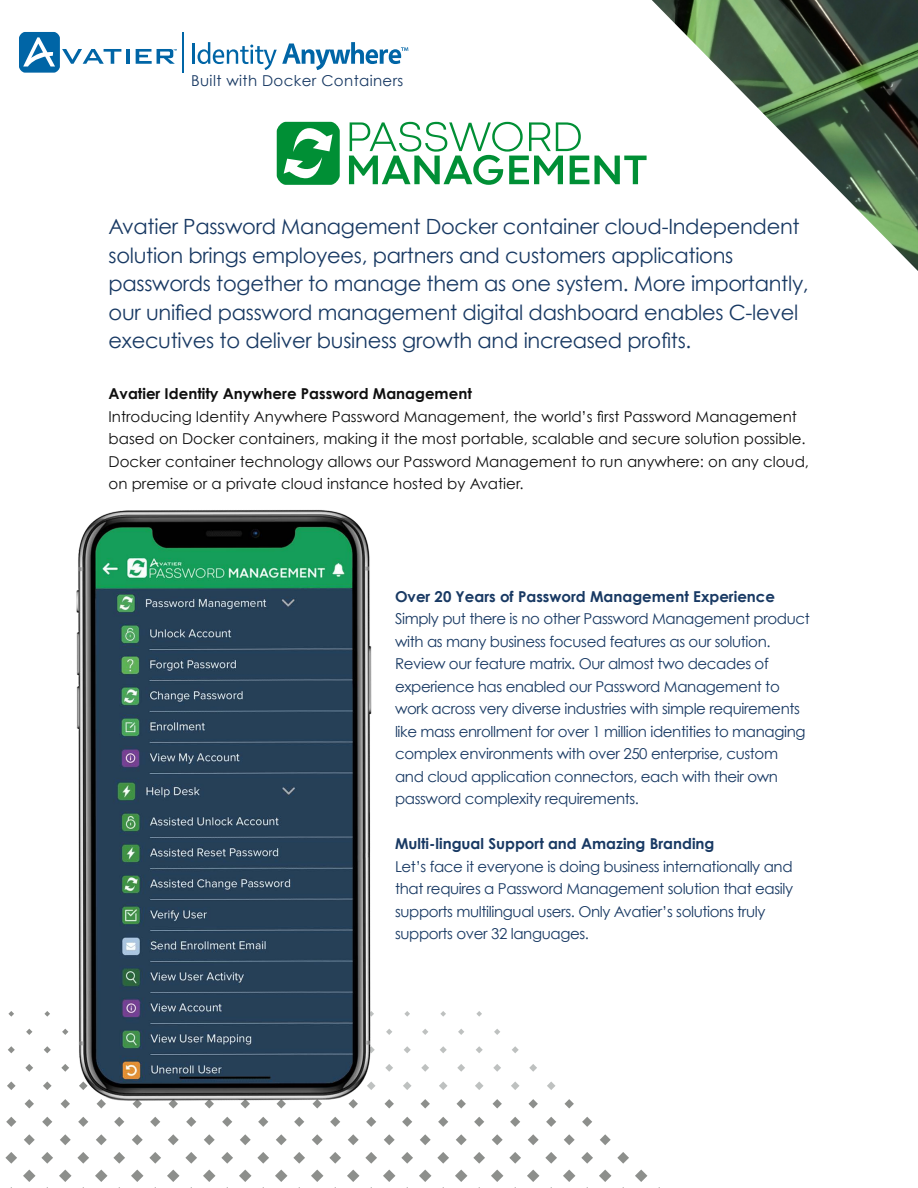
<style>
.page{position:relative;width:918px;height:1188px;background:#fff}
.page>*{position:absolute;margin:0;border:0;box-sizing:border-box;transform-origin:0 0}
.t1{font:21px/28.5px "Century Gothic";letter-spacing:-.015em;color:#183963}
.t2{font:15px/22.5px "Century Gothic";letter-spacing:-.025em;color:#183963}
.t3{font:15px/22.5px "Century Gothic";color:#0f0f0f}
.t4{font:700 15px "Century Gothic";color:#183963}
.t5{font:700 15px "Century Gothic";color:#0f0f0f}
.t6{font:15px "Century Gothic";letter-spacing:.025em;color:#183963}
</style>
<div class="page">
<img style="left:652px;top:0;width:266px;height:271px">
<svg style="left:23px;top:1170px;width:13px;height:12px"></svg>
<svg style="left:59px;top:1170px;width:13px;height:12px"></svg>
<svg style="left:95px;top:1170px;width:13px;height:12px"></svg>
<svg style="left:131px;top:1170px;width:13px;height:12px"></svg>
<svg style="left:167px;top:1170px;width:13px;height:12px"></svg>
<svg style="left:203px;top:1170px;width:12px;height:12px"></svg>
<svg style="left:239px;top:1170px;width:12px;height:12px"></svg>
<svg style="left:275px;top:1170px;width:12px;height:12px"></svg>
<svg style="left:311px;top:1170px;width:12px;height:12px"></svg>
<svg style="left:347px;top:1170px;width:12px;height:12px"></svg>
<svg style="left:383px;top:1170px;width:12px;height:12px"></svg>
<svg style="left:419px;top:1170px;width:12px;height:12px"></svg>
<svg style="left:455px;top:1170px;width:12px;height:12px"></svg>
<svg style="left:491px;top:1170px;width:12px;height:12px"></svg>
<svg style="left:5px;top:1152px;width:12px;height:12px"></svg>
<svg style="left:41px;top:1152px;width:12px;height:12px"></svg>
<svg style="left:77px;top:1152px;width:12px;height:12px"></svg>
<svg style="left:113px;top:1152px;width:12px;height:12px"></svg>
<svg style="left:149px;top:1152px;width:12px;height:12px"></svg>
<svg style="left:185px;top:1152px;width:12px;height:12px"></svg>
<svg style="left:221px;top:1152px;width:12px;height:12px"></svg>
<svg style="left:257px;top:1152px;width:12px;height:12px"></svg>
<svg style="left:293px;top:1152px;width:12px;height:12px"></svg>
<svg style="left:329px;top:1152px;width:12px;height:12px"></svg>
<svg style="left:365px;top:1152px;width:12px;height:12px"></svg>
<svg style="left:401px;top:1152px;width:12px;height:12px"></svg>
<svg style="left:437px;top:1152px;width:12px;height:12px"></svg>
<svg style="left:473px;top:1152px;width:12px;height:12px"></svg>
<svg style="left:509px;top:1152px;width:12px;height:12px"></svg>
<svg style="left:24px;top:1134px;width:11px;height:11px"></svg>
<svg style="left:60px;top:1134px;width:11px;height:11px"></svg>
<svg style="left:96px;top:1134px;width:11px;height:11px"></svg>
<svg style="left:132px;top:1134px;width:11px;height:11px"></svg>
<svg style="left:168px;top:1134px;width:11px;height:11px"></svg>
<svg style="left:204px;top:1134px;width:11px;height:11px"></svg>
<svg style="left:240px;top:1134px;width:11px;height:11px"></svg>
<svg style="left:276px;top:1134px;width:11px;height:11px"></svg>
<svg style="left:312px;top:1134px;width:11px;height:11px"></svg>
<svg style="left:348px;top:1134px;width:11px;height:11px"></svg>
<svg style="left:384px;top:1134px;width:11px;height:11px"></svg>
<svg style="left:420px;top:1134px;width:11px;height:11px"></svg>
<svg style="left:456px;top:1134px;width:11px;height:11px"></svg>
<svg style="left:492px;top:1134px;width:11px;height:11px"></svg>
<svg style="left:6px;top:1117px;width:10px;height:10px"></svg>
<svg style="left:42px;top:1117px;width:10px;height:10px"></svg>
<svg style="left:78px;top:1117px;width:10px;height:10px"></svg>
<svg style="left:114px;top:1117px;width:10px;height:10px"></svg>
<svg style="left:150px;top:1117px;width:10px;height:10px"></svg>
<svg style="left:186px;top:1117px;width:10px;height:10px"></svg>
<svg style="left:222px;top:1117px;width:10px;height:10px"></svg>
<svg style="left:258px;top:1117px;width:10px;height:10px"></svg>
<svg style="left:294px;top:1117px;width:10px;height:10px"></svg>
<svg style="left:330px;top:1117px;width:10px;height:10px"></svg>
<svg style="left:366px;top:1117px;width:10px;height:10px"></svg>
<svg style="left:402px;top:1117px;width:10px;height:10px"></svg>
<svg style="left:438px;top:1117px;width:10px;height:10px"></svg>
<svg style="left:474px;top:1117px;width:10px;height:10px"></svg>
<svg style="left:510px;top:1117px;width:10px;height:10px"></svg>
<svg style="left:25px;top:1099px;width:9px;height:10px"></svg>
<svg style="left:61px;top:1099px;width:7px;height:10px"></svg>
<svg style="left:385px;top:1099px;width:9px;height:10px"></svg>
<svg style="left:421px;top:1099px;width:9px;height:10px"></svg>
<svg style="left:457px;top:1099px;width:9px;height:10px"></svg>
<svg style="left:493px;top:1099px;width:9px;height:10px"></svg>
<svg style="left:7px;top:1081px;width:9px;height:9px"></svg>
<svg style="left:43px;top:1081px;width:9px;height:9px"></svg>
<svg style="left:403px;top:1081px;width:9px;height:9px"></svg>
<svg style="left:439px;top:1081px;width:9px;height:9px"></svg>
<svg style="left:475px;top:1081px;width:9px;height:9px"></svg>
<svg style="left:511px;top:1081px;width:9px;height:9px"></svg>
<svg style="left:25px;top:1064px;width:8px;height:8px"></svg>
<svg style="left:61px;top:1064px;width:7px;height:8px"></svg>
<svg style="left:385px;top:1064px;width:8px;height:8px"></svg>
<svg style="left:421px;top:1064px;width:8px;height:8px"></svg>
<svg style="left:457px;top:1064px;width:8px;height:8px"></svg>
<svg style="left:493px;top:1064px;width:8px;height:8px"></svg>
<svg style="left:8px;top:1046px;width:7px;height:7px"></svg>
<svg style="left:44px;top:1046px;width:7px;height:7px"></svg>
<svg style="left:404px;top:1046px;width:7px;height:7px"></svg>
<svg style="left:440px;top:1046px;width:7px;height:7px"></svg>
<svg style="left:476px;top:1046px;width:7px;height:7px"></svg>
<svg style="left:512px;top:1046px;width:7px;height:7px"></svg>
<svg style="left:26px;top:1029px;width:6px;height:6px"></svg>
<svg style="left:62px;top:1029px;width:6px;height:6px"></svg>
<svg style="left:386px;top:1029px;width:6px;height:6px"></svg>
<svg style="left:422px;top:1029px;width:6px;height:6px"></svg>
<svg style="left:458px;top:1029px;width:6px;height:6px"></svg>
<svg style="left:494px;top:1029px;width:6px;height:6px"></svg>
<svg style="left:527px;top:1170px;width:12px;height:12px"></svg>
<svg style="left:545px;top:1152px;width:12px;height:12px"></svg>
<svg style="left:528px;top:1134px;width:11px;height:11px"></svg>
<svg style="left:546px;top:1117px;width:10px;height:10px"></svg>
<svg style="left:529px;top:1099px;width:9px;height:10px"></svg>
<svg style="left:547px;top:1081px;width:9px;height:9px"></svg>
<svg style="left:529px;top:1064px;width:8px;height:8px"></svg>
<svg style="left:563px;top:1170px;width:12px;height:12px"></svg>
<svg style="left:581px;top:1152px;width:12px;height:12px"></svg>
<svg style="left:564px;top:1134px;width:11px;height:11px"></svg>
<svg style="left:582px;top:1117px;width:10px;height:10px"></svg>
<svg style="left:565px;top:1099px;width:9px;height:10px"></svg>
<svg style="left:599px;top:1170px;width:12px;height:12px"></svg>
<svg style="left:617px;top:1152px;width:12px;height:12px"></svg>
<svg style="left:600px;top:1134px;width:11px;height:11px"></svg>
<svg style="left:635px;top:1170px;width:12px;height:12px"></svg>
<svg style="left:8px;top:1011px;width:6px;height:6px"></svg>
<svg style="left:44px;top:1011px;width:6px;height:6px"></svg>
<svg style="left:404px;top:1011px;width:6px;height:6px"></svg>
<svg style="left:440px;top:1011px;width:6px;height:6px"></svg>
<svg style="left:476px;top:1011px;width:6px;height:6px"></svg>
<hr style="left:193px;top:44px;width:2px;height:20px;background:#0065a6">
<svg style="left:198px;top:42px;width:190px;height:28px"></svg>
<svg style="left:389px;top:47px;width:19px;height:17px"></svg>
<svg style="left:19px;top:32px;width:102px;height:41px"></svg>
<hr style="left:126px;top:49px;width:3px;height:15px;background:#0065a6">
<svg style="left:136px;top:49px;width:41px;height:15px"></svg>
<hr style="left:182px;top:32px;width:2px;height:41px;background:#0065a6">
<img style="left:68px;top:510px;width:308px;height:599px">
<svg style="left:349px;top:122px;width:214px;height:63px"></svg>
<svg style="left:556px;top:122px;width:91px;height:62px"></svg>
<div style="left:277px;top:122px;width:63px;height:63px;background:#008f35;border-radius:9px"></div>
<svg style="left:284px;top:121px;width:49px;height:64px"></svg>
<p class="t6" style="left:191px;top:72px;width:214px">Built with Docker Containers</p>
<p class="t1" style="left:109px;top:212px;width:702px">Avatier Password Management Docker container cloud-Independent solution brings employees, partners and customers applications passwords together to manage them as one system. More importantly, our unified password management digital dashboard enables C-level executives to deliver business growth and increased profits.</p>
<p class="t5" style="left:109px;top:384px;width:365px">Avatier Identity Anywhere Password Management</p>
<p class="t3" style="left:109px;top:405px;width:702px">Introducing Identity Anywhere Password Management, the world’s first Password Management based on Docker containers, making it the most portable, scalable and secure solution possible.<br>Docker container technology allows our Password Management to run anywhere: on any cloud, on premise or a private cloud instance hosted by Avatier.</p>
<p class="t4" style="left:395px;top:587px;width:382px">Over 20 Years of Password Management Experience</p>
<p class="t2" style="left:395px;top:607px;width:416px">Simply put there is no other Password Management product with as many business focused features as our solution.<br>Review our feature matrix. Our almost two decades of experience has enabled our Password Management to work across very diverse industries with simple requirements like mass enrollment for over 1 million identities to managing complex environments with over 250 enterprise, custom and cloud application connectors, each with their own password complexity requirements.</p>
<p class="t4" style="left:395px;top:834px;width:321px">Multi-lingual Support and Amazing Branding</p>
<p class="t2" style="left:395px;top:855px;width:400px">Let’s face it everyone is doing business internationally and that requires a Password Management solution that easily supports multilingual users. Only Avatier’s solutions truly supports over 32 languages.</p>
</div>
